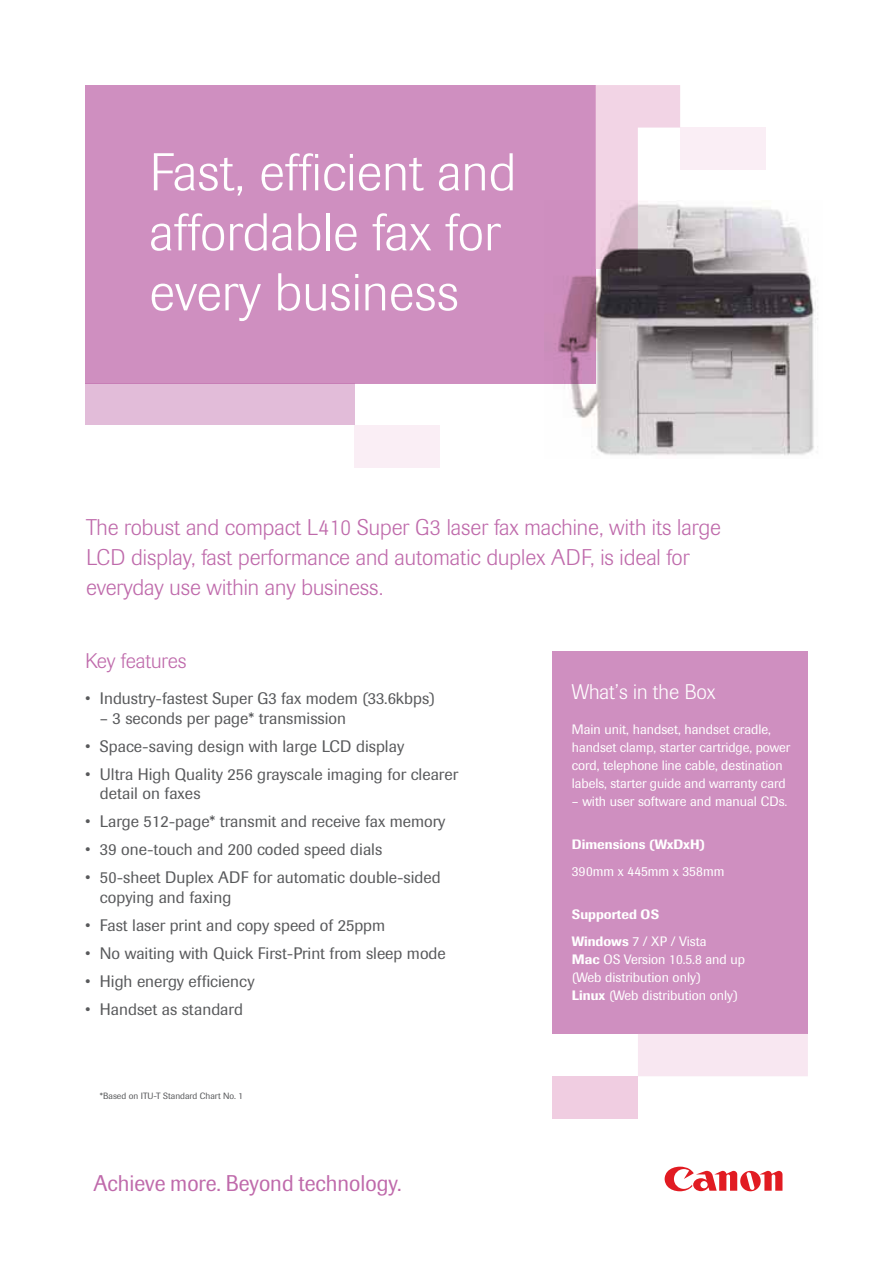
<style>
.page{position:relative;width:893px;height:1263px;background:#fff}
.page>*{position:absolute;margin:0;border:0;box-sizing:border-box;transform-origin:0 0}
.t1{font:300 52.5px/60px "Imago";letter-spacing:.005em;color:#fff}
.t2{font:300 22.5px/30px "Imago";color:#bf6aab}
.t3{font:22.5px "Imago";color:#bf6aab;scale:.96 1}
.t4{font:300 21px "Imago";color:#fff}
.t5{font:300 21px "Imago";color:#bf6aab}
.t6{font:16.5px/19.5px "Imago";color:#58595b}
.t7{font:13.5px/18px "Imago";color:#fff}
.t8{font:500 13.5px/26.5px "Imago";color:#fff}
.t9{font:9px "Imago";color:#58595b}
.s1{font-weight:400}
.s2{font-weight:500}
</style>
<div class="page">
<div style="left:85px;top:85px;width:510px;height:298px;background:#cf8fc0"></div>
<div style="left:553px;top:651px;width:255px;height:383px;background:#cf8fc0"></div>
<svg style="left:665px;top:1167px;width:117px;height:24px"></svg>
<div style="left:85px;top:383px;width:269px;height:42px;background:#e2bcd9"></div>
<div style="left:354px;top:425px;width:85px;height:43px;background:#faeef5"></div>
<div style="left:680px;top:128px;width:85px;height:42px;background:#faeef5"></div>
<div style="left:553px;top:1076px;width:85px;height:43px;background:#f0cde1"></div>
<div style="left:638px;top:1034px;width:170px;height:42px;background:#f8e7f1"></div>
<svg style="left:595px;top:85px;width:85px;height:116px"></svg>
<img style="left:545px;top:201px;width:273px;height:255px">
<h1 class="t1" style="left:149px;top:143px;width:368px">Fast, efficient and affordable fax for every business</h1>
<h2 class="t2" style="left:86px;top:513px;width:636px">The robust and compact L410 Super G3 laser fax machine, with its large<br>LCD display, fast performance and automatic duplex ADF, is ideal for everyday use within any business.</h2>
<p class="t5" style="left:85px;top:649px;width:103px">Key features</p>
<p class="t6" style="left:85px;top:689px;width:351px">• Industry-fastest Super G3 fax modem (33.6kbps)</p>
<p class="t6" style="left:100px;top:708px;width:248px">– 3 seconds per page* transmission</p>
<p class="t6" style="left:85px;top:736px;width:321px">• Space-saving design with large LCD display</p>
<p class="t6" style="left:100px;top:764px;width:360px;text-indent:-15px">• Ultra High Quality 256 grayscale imaging for clearer detail on faxes</p>
<p class="t6" style="left:85px;top:812px;width:362px">• Large 512-page* transmit and receive fax memory</p>
<p class="t6" style="left:85px;top:840px;width:299px">• 39 one-touch and 200 coded speed dials</p>
<p class="t6" style="left:100px;top:868px;width:342px;text-indent:-15px">• 50-sheet Duplex ADF for automatic double-sided copying and faxing</p>
<p class="t6" style="left:85px;top:915px;width:302px">• Fast laser print and copy speed of 25ppm</p>
<p class="t6" style="left:85px;top:943px;width:362px">• No waiting with Quick First-Print from sleep mode</p>
<p class="t6" style="left:85px;top:971px;width:171px">• High energy efficiency</p>
<p class="t6" style="left:85px;top:999px;width:159px">• Handset as standard</p>
<p class="t9" style="left:100px;top:1091px;width:145px">*Based on ITU-T Standard Chart No. 1</p>
<h2 class="t3" style="left:94px;top:1170px;width:322px">Achieve more. Beyond technology.</h2>
<p class="t4" style="left:572px;top:680px;width:145px">What’s in the Box</p>
<p class="t7" style="left:572px;top:720px;width:220px">Main unit, handset, handset cradle, handset clamp, starter cartridge, power cord, telephone line cable, destination labels, starter guide and warranty card</p>
<p class="t7" style="left:572px;top:792px;width:217px">– with user software and manual CDs.</p>
<p class="t8" style="left:572px;top:831px;width:135px">Dimensions (WxDxH)</p>
<p class="t7" style="left:572px;top:862px;width:154px">390mm x 445mm x 358mm</p>
<p class="t8" style="left:572px;top:901px;width:136px">Supported OS<br>Windows <span class="s1">7 / XP / Vista</span></p>
<p class="t7" style="left:572px;top:950px;width:175px"><span class="s2">Mac</span> OS Version 10.5.8 and up (Web distribution only)<br><span class="s2">Linux</span> (Web distribution only)</p>
</div>
